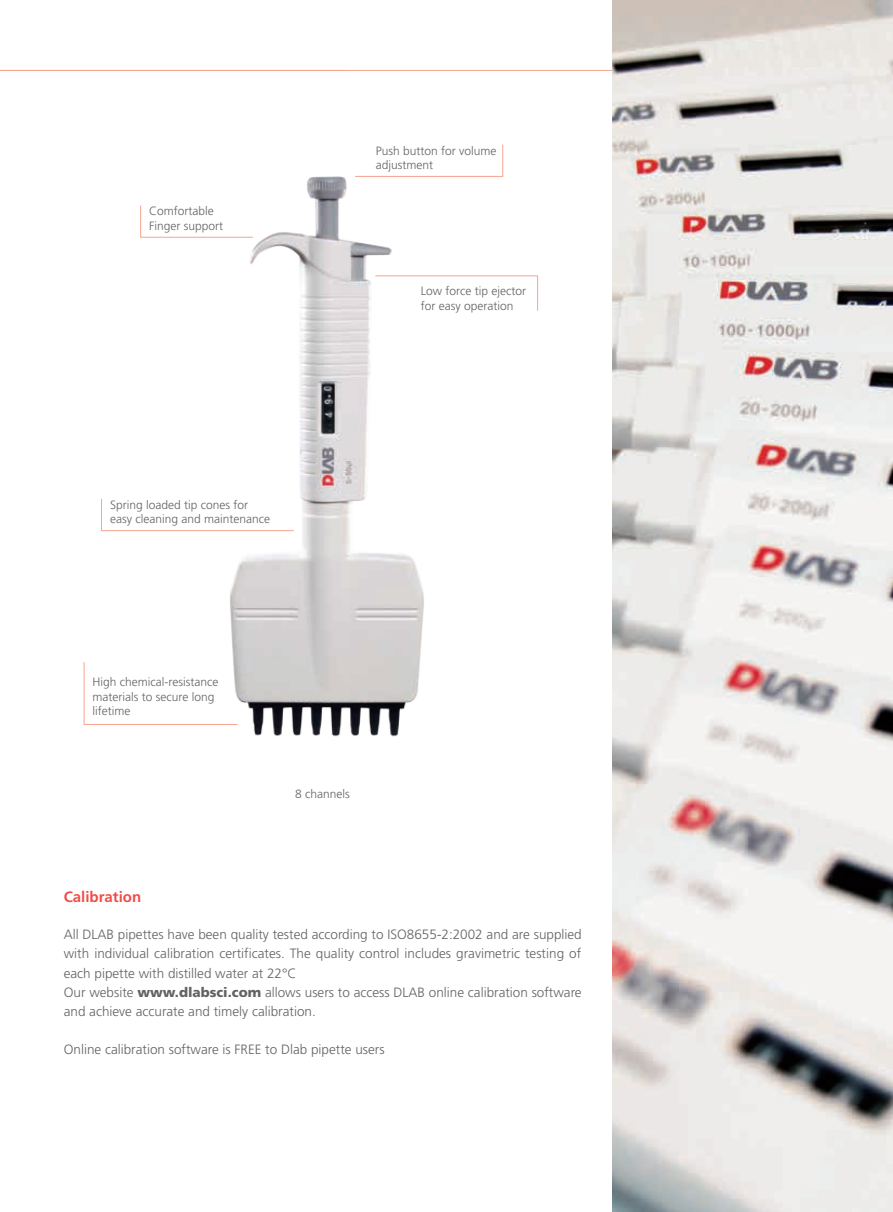
<style>
.page{position:relative;width:893px;height:1212px;background:#fff}
.page>*{position:absolute;margin:0;border:0;box-sizing:border-box;transform-origin:0 0}
.t1{font:700 15px "Frutiger LT Std";color:#ef4d47}
.t2{font:300 13.5px/19.2px "Frutiger LT Std";color:#636366}
.t3{font:300 12px/14.4px "Frutiger LT Std";color:#636366}
.s1{font-weight:900}
</style>
<div class="page">
<img style="left:117px;top:144px;width:422px;height:593px">
<hr style="left:0;top:70px;width:631px;height:1px;background:#f7a592">
<img style="left:612px;top:0;width:281px;height:1212px">
<svg style="left:354px;top:144px;width:149px;height:33px"></svg>
<svg style="left:140px;top:205px;width:114px;height:33px"></svg>
<svg style="left:101px;top:498px;width:193px;height:33px"></svg>
<svg style="left:83px;top:661px;width:155px;height:64px"></svg>
<svg style="left:375px;top:275px;width:163px;height:36px"></svg>
<p class="t3" style="left:149px;top:204px;width:76px">Comfortable<br>Finger support</p>
<p class="t3" style="left:376px;top:143px;width:122px">Push button for volume adjustment</p>
<p class="t3" style="left:421px;top:284px;width:107px">Low force tip ejector for easy operation</p>
<p class="t3" style="left:110px;top:498px;width:162px">Spring loaded tip cones for easy cleaning and maintenance</p>
<p class="t3" style="left:93px;top:675px;width:127px">High chemical-resistance materials to secure long lifetime</p>
<p class="t3" style="left:295px;top:787px;width:56px">8 channels</p>
<p class="t1" style="left:64px;top:888px;width:79px">Calibration</p>
<p class="t2" style="left:64px;top:925px;width:519px">All DLAB pipettes have been quality tested according to ISO8655-2:2002 and are supplied with individual calibration certificates. The quality control includes gravimetric testing of each pipette with distilled water at 22°C<br>Our website <span class="s1">www.dlabsci.com</span> allows users to access DLAB online calibration software and achieve accurate and timely calibration.</p>
<p class="t2" style="left:64px;top:1040px;width:322px">Online calibration software is FREE to Dlab pipette users</p>
</div>
